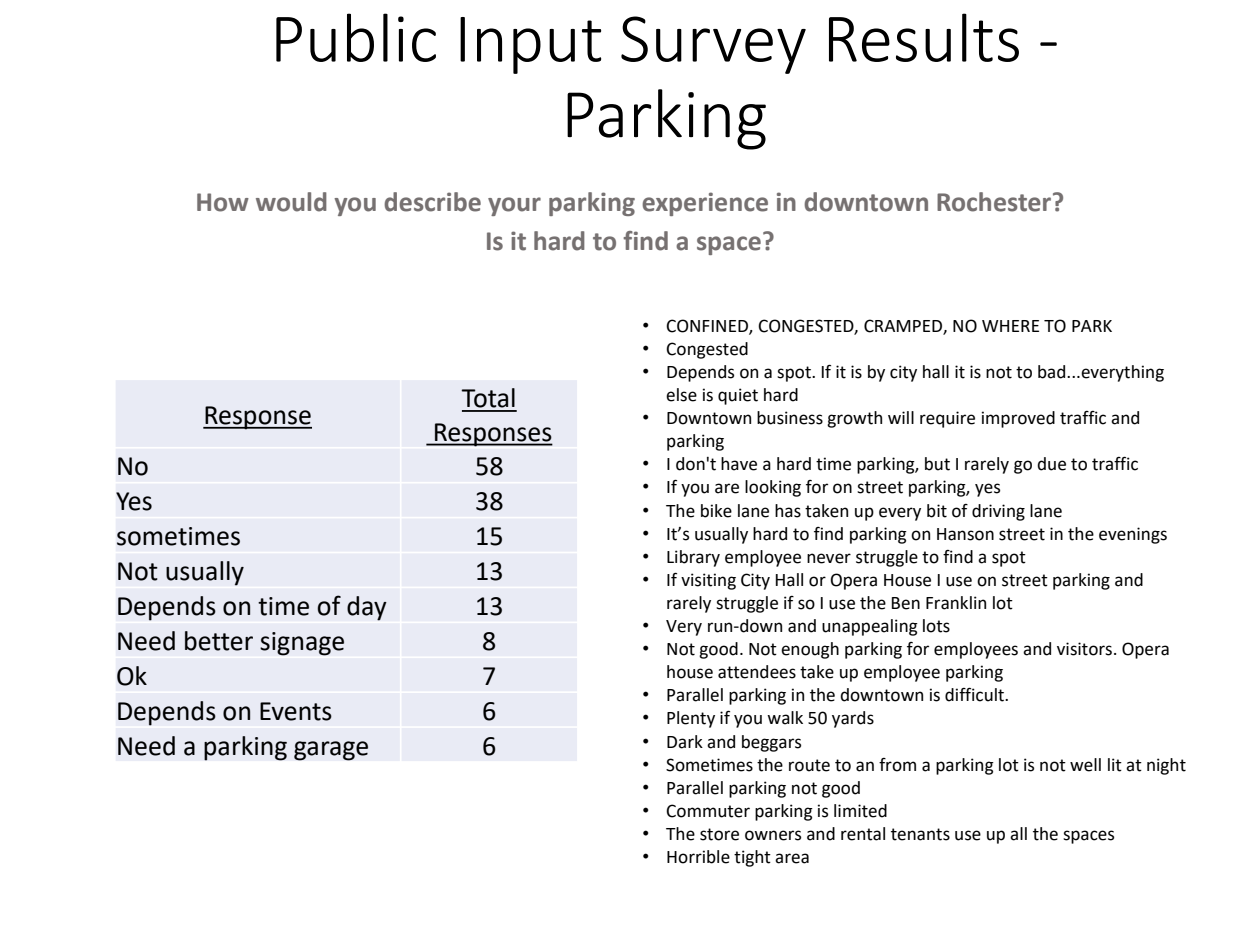
<style>
.page{position:relative;width:1260px;height:945px;background:#fff}
.page>*{position:absolute;margin:0;border:0;box-sizing:border-box;transform-origin:0 0}
.t1{font:300 70px/75.6px "Calibri";color:#000;text-align:center}
.t2{font:28px/33.6px "Calibri";color:#000;text-align:center}
.t3{font:700 28px "Calibri";color:#767171}
.t4{font:19.25px/23.1px "Calibri";color:#000}
.s1{font-family:"Arial"}
</style>
<div class="page">
<div style="left:115px;top:379px;width:286px;height:69px;background:#e9ebf5"></div>
<div style="left:401px;top:379px;width:177px;height:69px;background:#e9ebf5"></div>
<div style="left:115px;top:448px;width:286px;height:35px;background:#e9ebf5"></div>
<div style="left:401px;top:448px;width:177px;height:35px;background:#e9ebf5"></div>
<div style="left:115px;top:483px;width:286px;height:35px;background:#e9ebf5"></div>
<div style="left:401px;top:483px;width:177px;height:35px;background:#e9ebf5"></div>
<div style="left:115px;top:518px;width:286px;height:35px;background:#e9ebf5"></div>
<div style="left:401px;top:518px;width:177px;height:35px;background:#e9ebf5"></div>
<div style="left:115px;top:553px;width:286px;height:34px;background:#e9ebf5"></div>
<div style="left:401px;top:553px;width:177px;height:34px;background:#e9ebf5"></div>
<div style="left:115px;top:587px;width:286px;height:35px;background:#e9ebf5"></div>
<div style="left:401px;top:587px;width:177px;height:35px;background:#e9ebf5"></div>
<div style="left:115px;top:622px;width:286px;height:35px;background:#e9ebf5"></div>
<div style="left:401px;top:622px;width:177px;height:35px;background:#e9ebf5"></div>
<div style="left:115px;top:657px;width:286px;height:35px;background:#e9ebf5"></div>
<div style="left:401px;top:657px;width:177px;height:35px;background:#e9ebf5"></div>
<div style="left:115px;top:692px;width:286px;height:35px;background:#e9ebf5"></div>
<div style="left:401px;top:692px;width:177px;height:35px;background:#e9ebf5"></div>
<div style="left:115px;top:727px;width:286px;height:35px;background:#e9ebf5"></div>
<div style="left:401px;top:727px;width:177px;height:35px;background:#e9ebf5"></div>
<hr style="left:400px;top:378px;width:2px;height:385px;background:#fff">
<hr style="left:114px;top:447px;width:465px;height:2px;background:#fff">
<hr style="left:114px;top:482px;width:465px;height:2px;background:#fff">
<hr style="left:114px;top:517px;width:465px;height:1px;background:#fff">
<hr style="left:114px;top:552px;width:465px;height:1px;background:#fff">
<hr style="left:114px;top:587px;width:465px;height:1px;background:#fff">
<hr style="left:114px;top:621px;width:465px;height:2px;background:#fff">
<hr style="left:114px;top:656px;width:465px;height:2px;background:#fff">
<hr style="left:114px;top:691px;width:465px;height:2px;background:#fff">
<hr style="left:114px;top:726px;width:465px;height:2px;background:#fff">
<hr style="left:114px;top:378px;width:2px;height:385px;background:#fff">
<hr style="left:577px;top:378px;width:2px;height:385px;background:#fff">
<hr style="left:114px;top:378px;width:465px;height:2px;background:#fff">
<hr style="left:114px;top:761px;width:465px;height:2px;background:#fff">
<svg style="left:203px;top:427px;width:109px;height:2px"></svg>
<svg style="left:462px;top:410px;width:55px;height:2px"></svg>
<svg style="left:426px;top:444px;width:126px;height:1px"></svg>
<h2 class="t1" style="left:270px;top:6px;width:791px">Public Input Survey Results -<br>Parking</h2>
<p class="t3" style="left:196px;top:190px;width:871px">How would you describe your parking experience in downtown Rochester?</p>
<p class="t3" style="left:485px;top:229px;width:291px">Is it hard to find a space?</p>
<p class="t2" style="left:203px;top:400px;width:110px">Response</p>
<p class="t2" style="left:433px;top:383px;width:121px">Total<br>Responses</p>
<p class="t2" style="left:116px;top:451px;width:34px">No</p>
<p class="t2" style="left:475px;top:451px;width:30px">58</p>
<p class="t2" style="left:116px;top:486px;width:38px">Yes</p>
<p class="t2" style="left:475px;top:486px;width:30px">38</p>
<p class="t2" style="left:116px;top:521px;width:127px">sometimes</p>
<p class="t2" style="left:475px;top:521px;width:30px">15</p>
<p class="t2" style="left:116px;top:556px;width:130px">Not usually</p>
<p class="t2" style="left:475px;top:556px;width:30px">13</p>
<p class="t2" style="left:116px;top:591px;width:272px">Depends on time of day</p>
<p class="t2" style="left:475px;top:591px;width:30px">13</p>
<p class="t2" style="left:116px;top:626px;width:231px">Need better signage</p>
<p class="t2" style="left:482px;top:626px;width:16px">8</p>
<p class="t2" style="left:116px;top:661px;width:33px">Ok</p>
<p class="t2" style="left:482px;top:661px;width:16px">7</p>
<p class="t2" style="left:116px;top:696px;width:218px">Depends on Events</p>
<p class="t2" style="left:482px;top:696px;width:16px">6</p>
<p class="t2" style="left:116px;top:731px;width:255px">Need a parking garage</p>
<p class="t2" style="left:482px;top:731px;width:16px">6</p>
<p class="t4" style="left:643px;top:315px;width:471px"><span class="s1">•</span> CONFINED, CONGESTED, CRAMPED, NO WHERE TO PARK</p>
<p class="t4" style="left:643px;top:338px;width:108px"><span class="s1">•</span> Congested</p>
<p class="t4" style="left:666px;top:362px;width:500px;text-indent:-24px"><span class="s1">•</span> Depends on a spot. If it is by city hall it is not to bad...everything else is quiet hard</p>
<p class="t4" style="left:666px;top:408px;width:476px;text-indent:-24px"><span class="s1">•</span> Downtown business growth will require improved traffic and parking</p>
<p class="t4" style="left:643px;top:454px;width:498px"><span class="s1">•</span> I don't have a hard time parking, but I rarely go due to traffic</p>
<p class="t4" style="left:643px;top:477px;width:360px"><span class="s1">•</span> If you are looking for on street parking, yes</p>
<p class="t4" style="left:643px;top:500px;width:422px"><span class="s1">•</span> The bike lane has taken up every bit of driving lane</p>
<p class="t4" style="left:643px;top:523px;width:526px"><span class="s1">•</span> It’s usually hard to find parking on Hanson street in the evenings</p>
<p class="t4" style="left:643px;top:546px;width:385px"><span class="s1">•</span> Library employee never struggle to find a spot</p>
<p class="t4" style="left:666px;top:569px;width:479px;text-indent:-24px"><span class="s1">•</span> If visiting City Hall or Opera House I use on street parking and rarely struggle if so I use the Ben Franklin lot</p>
<p class="t4" style="left:643px;top:616px;width:309px"><span class="s1">•</span> Very run-down and unappealing lots</p>
<p class="t4" style="left:666px;top:639px;width:505px;text-indent:-24px"><span class="s1">•</span> Not good. Not enough parking for employees and visitors. Opera house attendees take up employee parking</p>
<p class="t4" style="left:643px;top:685px;width:368px"><span class="s1">•</span> Parallel parking in the downtown is difficult.</p>
<p class="t4" style="left:643px;top:708px;width:233px"><span class="s1">•</span> Plenty if you walk 50 yards</p>
<p class="t4" style="left:643px;top:731px;width:161px"><span class="s1">•</span> Dark and beggars</p>
<p class="t4" style="left:643px;top:754px;width:545px"><span class="s1">•</span> Sometimes the route to an from a parking lot is not well lit at night</p>
<p class="t4" style="left:643px;top:777px;width:220px"><span class="s1">•</span> Parallel parking not good</p>
<p class="t4" style="left:643px;top:801px;width:247px"><span class="s1">•</span> Commuter parking is limited</p>
<p class="t4" style="left:643px;top:824px;width:474px"><span class="s1">•</span> The store owners and rental tenants use up all the spaces</p>
<p class="t4" style="left:643px;top:847px;width:169px"><span class="s1">•</span> Horrible tight area</p>
</div>
